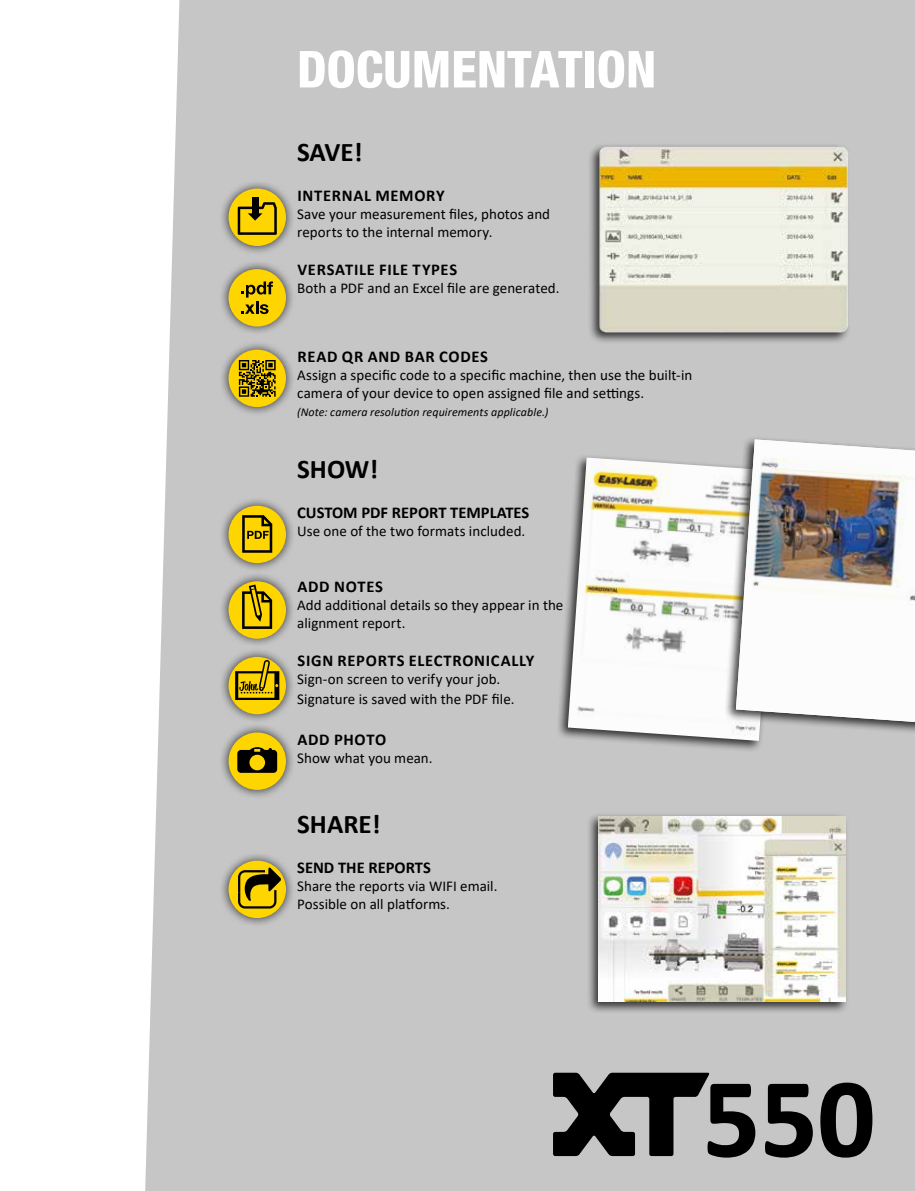
<style>
.page{position:relative;width:915px;height:1191px;background:#fff}
.page>*{position:absolute;margin:0;border:0;box-sizing:border-box;transform-origin:0 0}
.t1{font:800 condensed 51px "Helvetica Neue LTW1 G";color:#fff}
.t2{font:700 27px "Calibri";color:#000}
.t3{font:700 16.5px "Calibri";letter-spacing:.04em;color:#000}
.t4{font:700 16.5px "Calibri";color:#000}
.t5{font:15px/18px "Calibri";letter-spacing:.005em;color:#000}
.t6{font:italic 12px "Calibri";letter-spacing:.01em;color:#000}
</style>
<div class="page">
<div style="left:145px;top:0;width:769px;height:1191px;background:#c6c6c6"></div>
<div style="left:586px;top:812px;width:263px;height:202px;background:#000;opacity:.75"></div>
<img style="left:598px;top:816px;width:247px;height:185px">
<div style="left:219px;top:496px;width:76px;height:76px;background:#000;opacity:.75"></div>
<div style="left:228px;top:506px;width:58px;height:57px;background:#ffd500;border-radius:50%"></div>
<svg style="left:242px;top:515px;width:30px;height:38px"></svg>
<div style="left:219px;top:851px;width:76px;height:76px;background:#000;opacity:.75"></div>
<div style="left:228px;top:860px;width:58px;height:58px;background:#ffd500;border-radius:50%"></div>
<svg style="left:238px;top:865px;width:43px;height:43px"></svg>
<div style="left:219px;top:723px;width:76px;height:76px;background:#000;opacity:.75"></div>
<div style="left:228px;top:732px;width:58px;height:58px;background:#ffd500;border-radius:50%"></div>
<div style="left:237px;top:750px;width:40px;height:23px;background:#000;border-radius:4px"></div>
<svg style="left:249px;top:747px;width:17px;height:11px"></svg>
<div style="left:249px;top:754px;width:16px;height:16px;background:#ffd500;border-radius:50%"></div>
<svg style="left:254px;top:749px;width:6px;height:2px"></svg>
<div style="left:219px;top:572px;width:76px;height:76px;background:#000;opacity:.75"></div>
<div style="left:228px;top:581px;width:58px;height:57px;background:#ffd500;border-radius:50%"></div>
<svg style="left:242px;top:584px;width:30px;height:45px"></svg>
<div style="left:587px;top:143px;width:264px;height:201px;background:#000;opacity:.75"></div>
<img style="left:598px;top:145px;width:251px;height:188px">
<div style="left:219px;top:179px;width:76px;height:76px;background:#000;opacity:.75"></div>
<div style="left:228px;top:189px;width:58px;height:57px;background:#ffd500;border-radius:50%"></div>
<div style="left:252px;top:197px;width:6px;height:17px;background:#000"></div>
<svg style="left:238px;top:202px;width:39px;height:33px"></svg>
<div style="left:219px;top:260px;width:76px;height:76px;background:#000;opacity:.75"></div>
<div style="left:228px;top:269px;width:58px;height:57px;background:#ffd500;border-radius:50%"></div>
<svg style="left:241px;top:281px;width:32px;height:33px"></svg>
<div style="left:219px;top:340px;width:76px;height:76px;background:#000;opacity:.75"></div>
<div style="left:228px;top:350px;width:58px;height:57px;background:#ffd500;border-radius:50%"></div>
<svg style="left:239px;top:360px;width:36px;height:37px"></svg>
<div style="left:219px;top:647px;width:76px;height:76px;background:#000;opacity:.75"></div>
<div style="left:228px;top:657px;width:58px;height:57px;background:#ffd500;border-radius:50%"></div>
<svg style="left:235px;top:659px;width:44px;height:41px"></svg>
<svg style="left:553px;top:1072px;width:202px;height:85px;background:#535353"></svg>
<svg style="left:764px;top:1083px;width:48px;height:74px;background:#555"></svg>
<svg style="left:820px;top:1082px;width:52px;height:75px;background:#4d4d4d"></svg>
<div style="left:555px;top:454px;width:226px;height:298px;background:#000;opacity:.75"></div>
<img style="left:567px;top:457px;width:210px;height:284px">
<div style="left:723px;top:436px;width:191px;height:298px;background:#000;opacity:.75"></div>
<img style="left:735px;top:439px;width:179px;height:283px">
<h1 class="t1" style="left:297px;top:38px;width:360px">DOCUMENTATION</h1>
<h2 class="t2" style="left:297px;top:133px;width:67px">SAVE!</h2>
<p class="t3" style="left:297px;top:184px;width:148px">INTERNAL MEMORY</p>
<p class="t5" style="left:297px;top:205px;width:254px">Save your measurement files, photos and reports to the internal memory.</p>
<p class="t3" style="left:297px;top:258px;width:161px">VERSATILE FILE TYPES</p>
<p class="t5" style="left:297px;top:278px;width:264px">Both a PDF and an Excel file are generated.</p>
<p class="t3" style="left:297px;top:345px;width:192px">READ QR AND BAR CODES</p>
<p class="t5" style="left:297px;top:366px;width:396px">Assign a specific code to a specific machine, then use the built-in camera of your device to open assigned file and settings.</p>
<p class="t6" style="left:297px;top:404px;width:253px">(Note: camera resolution requirements applicable.)</p>
<h2 class="t2" style="left:297px;top:450px;width:82px">SHOW!</h2>
<p class="t4" style="left:297px;top:501px;width:233px">CUSTOM PDF REPORT TEMPLATES</p>
<p class="t5" style="left:297px;top:522px;width:229px">Use one of the two formats included.</p>
<p class="t3" style="left:297px;top:575px;width:87px">ADD NOTES</p>
<p class="t5" style="left:297px;top:595px;width:268px">Add additional details so they appear in the alignment report.</p>
<p class="t3" style="left:297px;top:648px;width:238px">SIGN REPORTS ELECTRONICALLY</p>
<p class="t5" style="left:297px;top:668px;width:219px;line-height:19.8px">Sign-on screen to verify your job.<br>Signature is saved with the PDF file.</p>
<p class="t3" style="left:297px;top:727px;width:90px">ADD PHOTO</p>
<p class="t5" style="left:297px;top:748px;width:137px">Show what you mean.</p>
<h2 class="t2" style="left:297px;top:804px;width:85px">SHARE!</h2>
<p class="t4" style="left:297px;top:856px;width:135px">SEND THE REPORTS</p>
<p class="t5" style="left:297px;top:876px;width:202px">Share the reports via WIFI email.<br>Possible on all platforms.</p>
</div>
